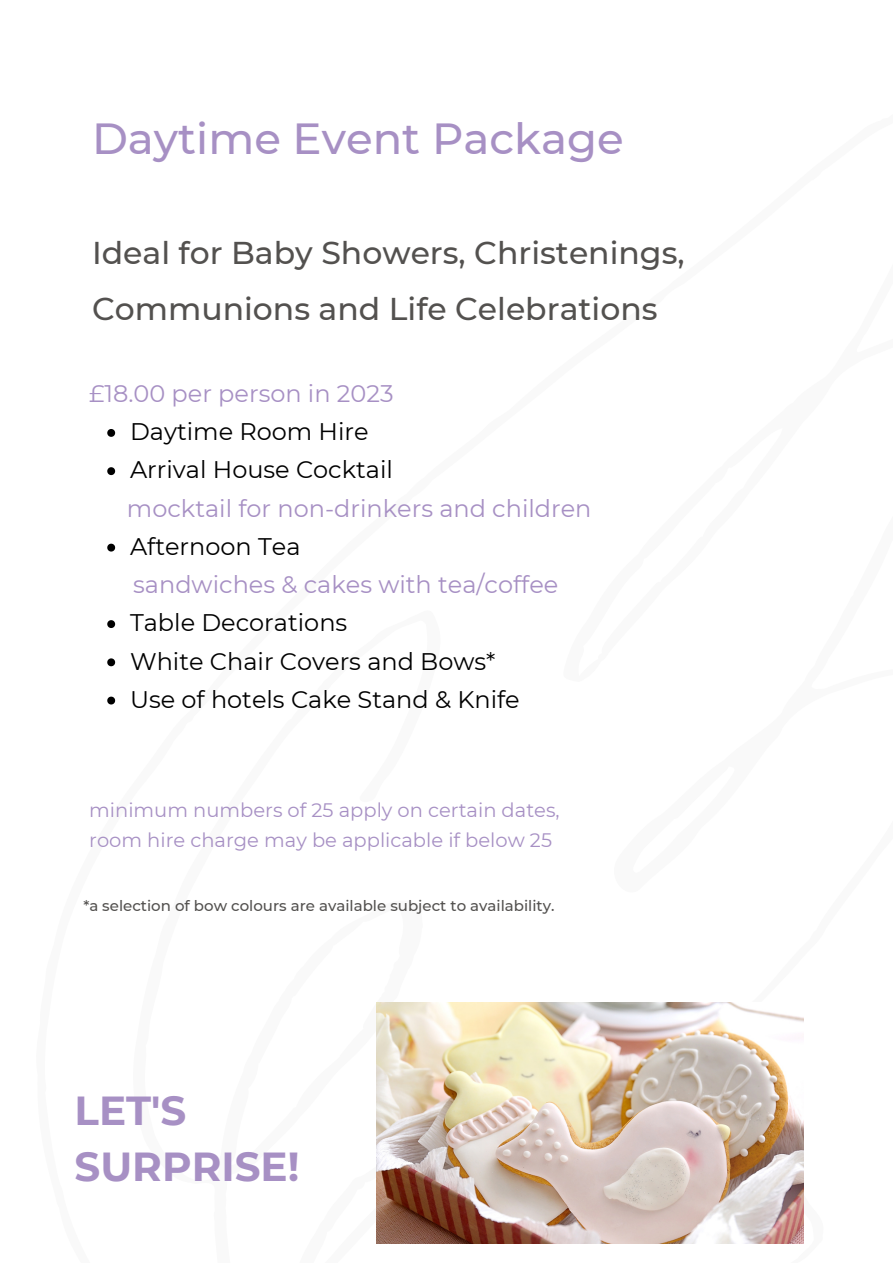
<style>
.page{position:relative;width:893px;height:1264px;background:#fff}
.page>*{position:absolute;margin:0;border:0;box-sizing:border-box;transform-origin:0 0}
.t1{font:500 43.5px "Montserrat";color:#a790c4}
.t2{font:700 40.5px/56.2px "Montserrat";color:#a790c4}
.t3{font:500 31.5px/56.2px "Montserrat";color:#53514f}
.t4{font:24px/38.2px "Montserrat";color:#000}
.t5{font:24px "Montserrat";color:#a790c4}
.t6{font:19.5px/30.3px "Montserrat";color:#a790c4}
.t7{font:500 15px "Montserrat";color:#53514f}
</style>
<div class="page">
<svg style="left:107px;top:429px;width:8px;height:8px"></svg>
<svg style="left:107px;top:467px;width:8px;height:8px"></svg>
<svg style="left:107px;top:543px;width:8px;height:8px"></svg>
<svg style="left:107px;top:620px;width:8px;height:8px"></svg>
<svg style="left:107px;top:658px;width:8px;height:8px"></svg>
<svg style="left:107px;top:696px;width:8px;height:8px"></svg>
<img style="left:376px;top:1002px;width:427px;height:241px">
<h1 class="t1" style="left:92px;top:111px;width:533px">Daytime Event Package</h1>
<h3 class="t3" style="left:92px;top:224px;width:594px">Ideal for Baby Showers, Christenings,<br>Communions and Life Celebrations</h3>
<p class="t5" style="left:89px;top:379px;width:306px">£18.00 per person in 2023</p>
<p class="t4" style="left:130px;top:412px;width:264px">Daytime Room Hire<br>Arrival House Cocktail</p>
<p class="t5" style="left:127px;top:493px;width:466px">mocktail for non-drinkers and children</p>
<p class="t4" style="left:130px;top:527px;width:172px">Afternoon Tea</p>
<p class="t5" style="left:133px;top:570px;width:426px">sandwiches &amp; cakes with tea/coffee</p>
<p class="t4" style="left:130px;top:603px;width:391px">Table Decorations<br>White Chair Covers and Bows*<br>Use of hotels Cake Stand &amp; Knife</p>
<p class="t6" style="left:89px;top:794px;width:472px">minimum numbers of 25 apply on certain dates, room hire charge may be applicable if below 25</p>
<p class="t7" style="left:83px;top:896px;width:473px">*a selection of bow colours are available subject to availability.</p>
<h2 class="t2" style="left:75px;top:1081px;width:226px">LET'S<br>SURPRISE!</h2>
</div>
